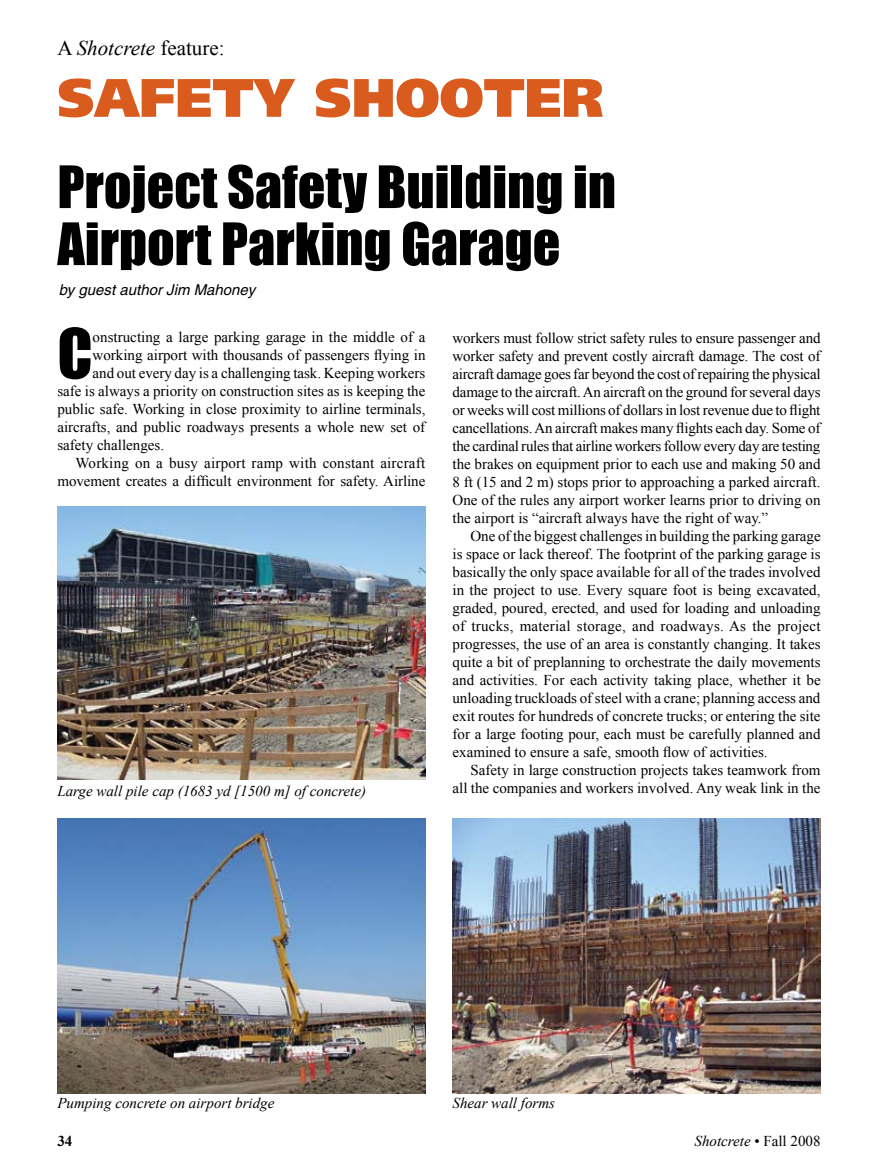
<style>
.page{position:relative;width:878px;height:1175px;background:#fff}
.page>*{position:absolute;margin:0;border:0;box-sizing:border-box;transform-origin:0 0}
.t1{font:63.6px "Impact";color:#000}
.t2{font:54px/57px "Impact";color:#000}
.t3{font:900 54px "Frutiger";color:#d95b1e}
.t4{font:21px "Times New Roman";color:#000}
.t5{font:15px/18px "Times New Roman";color:#000;text-align:justify}
.t6{font:italic 15px "Times New Roman";color:#000}
.t7{font:italic 15px "Helvetica";color:#000}
.t8{font:700 15px "Times New Roman";color:#000}
.s1{font-style:italic}
.s2{font-style:normal}
</style>
<div class="page">
<img style="left:57px;top:506px;width:368px;height:273px">
<img style="left:57px;top:818px;width:368px;height:275px">
<img style="left:452px;top:818px;width:368px;height:275px">
<h3 class="t4" style="left:57px;top:34px;width:169px">A <span class="s1">Shotcrete</span> feature:</h3>
<h2 class="t3" style="left:57px;top:65px;width:548px">SAFETY SHOOTER</h2>
<h2 class="t2" style="left:57px;top:157px;width:560px">Project Safety Building in<br>Airport Parking Garage</h2>
<p class="t7" style="left:59px;top:281px;width:198px">by guest author Jim Mahoney</p>
<p class="t5" style="left:452px;top:329px;width:369px">workers must follow strict safety rules to ensure passenger and worker safety and prevent costly aircraft damage. The cost of aircraft damage goes far beyond the cost of repairing the physical damage to the aircraft. An aircraft on the ground for several days or weeks will cost millions of dollars in lost revenue due to flight cancellations. An aircraft makes many flights each day. Some of the cardinal rules that airline workers follow every day are testing the brakes on equipment prior to each use and making 50 and 8 ft (15 and 2 m) stops prior to approaching a parked aircraft.<br>One of the rules any airport worker learns prior to driving on the airport is “aircraft always have the right of way.”</p>
<p class="t5" style="left:452px;top:527px;width:370px;text-indent:18px">One of the biggest challenges in building the parking garage is space or lack thereof. The footprint of the parking garage is basically the only space available for all of the trades involved in the project to use. Every square foot is being excavated, graded, poured, erected, and used for loading and unloading of trucks, material storage, and roadways. As the project progresses, the use of an area is constantly changing. It takes quite a bit of preplanning to orchestrate the daily movements and activities. For each activity taking place, whether it be unloading truckloads of steel with a crane; planning access and exit routes for hundreds of concrete trucks; or entering the site for a large footing pour, each must be carefully planned and examined to ensure a safe, smooth flow of activities.</p>
<p class="t5" style="left:470px;top:761px;width:351px">Safety in large construction projects takes teamwork from</p>
<p class="t6" style="left:57px;top:780px;width:310px">Large wall pile cap (1683 yd [1500 m] of concrete)</p>
<p class="t5" style="left:452px;top:779px;width:369px">all the companies and workers involved. Any weak link in the</p>
<h1 class="t1" style="left:57px;top:304px;width:37px">C</h1>
<p class="t5" style="left:93px;top:328px;width:334px">onstructing a large parking garage in the middle of a</p>
<p class="t5" style="left:93px;top:346px;width:334px">working airport with thousands of passengers flying in</p>
<p class="t5" style="left:93px;top:364px;width:334px">and out every day is a challenging task. Keeping workers</p>
<p class="t5" style="left:57px;top:382px;width:369px">safe is always a priority on construction sites as is keeping the</p>
<p class="t5" style="left:57px;top:400px;width:369px">public safe. Working in close proximity to airline terminals,</p>
<p class="t5" style="left:57px;top:418px;width:369px">aircrafts, and public roadways presents a whole new set of</p>
<p class="t5" style="left:57px;top:436px;width:108px">safety challenges.</p>
<p class="t5" style="left:75px;top:454px;width:351px">Working on a busy airport ramp with constant aircraft</p>
<p class="t5" style="left:57px;top:472px;width:369px">movement creates a difficult environment for safety. Airline</p>
<p class="t6" style="left:57px;top:1092px;width:218px">Pumping concrete on airport bridge</p>
<p class="t6" style="left:452px;top:1092px;width:104px">Shear wall forms</p>
<p class="t8" style="left:57px;top:1130px;width:16px">34</p>
<p class="t6" style="left:694px;top:1130px;width:127px">Shotcrete <span class="s2">• Fall 2008</span></p>
</div>
